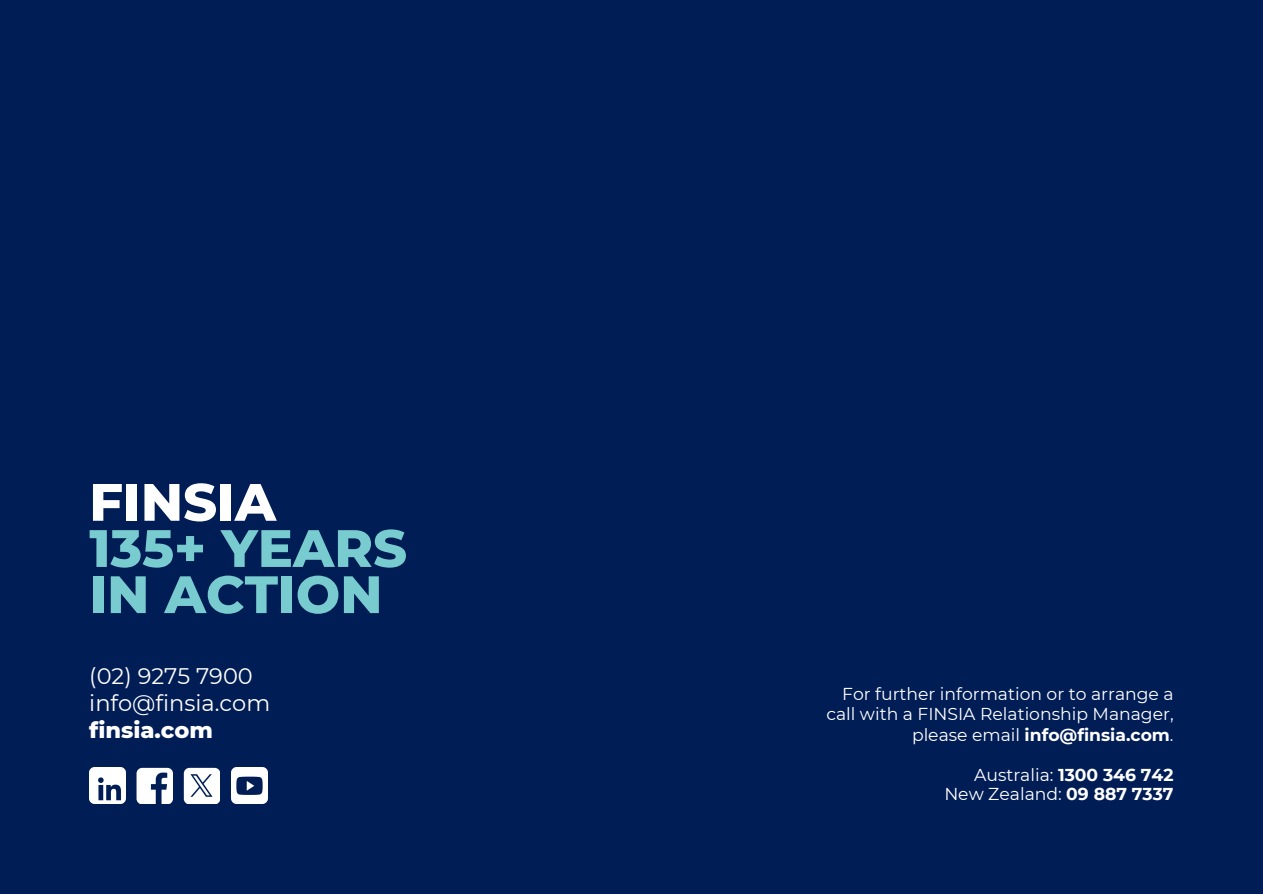
<style>
.page{position:relative;width:1263px;height:894px;background:#fff}
.page>*{position:absolute;margin:0;border:0;box-sizing:border-box;transform-origin:0 0}
.t1{font:800 52.5px/46.2px "Montserrat";color:#78ccd0}
.t2{font:22.5px/27px "Montserrat";color:#fff}
.t3{font:17.25px/20.2px "Montserrat";color:#fff;text-align:right}
.s1{color:#fff}
.s2{font-weight:800}
.s3{font-weight:700}
</style>
<div class="page">
<div style="left:0;top:0;width:1263px;height:893px;background:#001d55"></div>
<img style="left:89px;top:767px;width:36px;height:36px">
<img style="left:137px;top:767px;width:36px;height:36px;border-radius:6px">
<img style="left:231px;top:767px;width:36px;height:36px">
<img style="left:184px;top:767px;width:36px;height:36px;border-radius:6px">
<p class="t1" style="left:89px;top:478px;width:319px"><span class="s1">FINSIA<br></span>135+ YEARS<br>IN ACTION</p>
<p class="t2" style="left:89px;top:662px;width:182px">(02) 9275 7900 info@finsia.com <span class="s2">finsia.com</span></p>
<p class="t3" style="left:826px;top:683px;width:349px">For further information or to arrange a call with a FINSIA Relationship Manager, please email <span class="s3">info@finsia.com</span>.</p>
<p class="t3" style="left:974px;top:764px;width:201px">Australia: <span class="s3">1300 346 742</span></p>
<p class="t3" style="left:944px;top:783px;width:231px">New Zealand: <span class="s3">09 887 7337</span></p>
</div>
